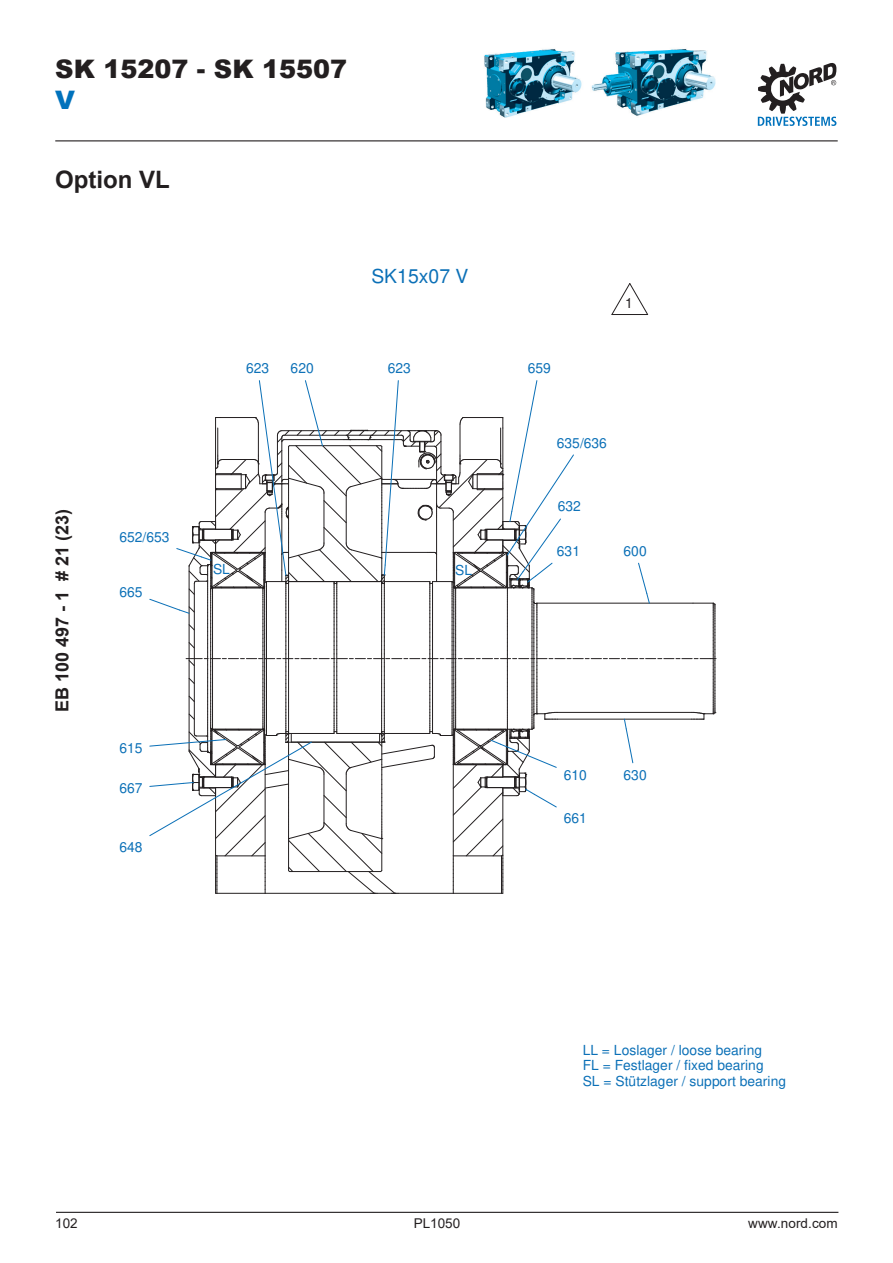
<style>
.page{position:relative;width:893px;height:1263px;background:#fff}
.page>*{position:absolute;margin:0;border:0;box-sizing:border-box;transform-origin:0 0}
.t1{font:900 25.5px "Arial";color:#231f20}
.t2{font:900 25.5px "Arial";color:#0072bc}
.t3{font:700 24px "Arial";color:#231f20}
.t4{font:19.35px "Helvetica";color:#0b70b7}
.t5{font:700 18px "Arial";color:#231f20}
.t6{font:13.8px/15.8px "Helvetica";letter-spacing:.005em;color:#0b70b7}
.t7{font:13.8px "Helvetica";color:#231f20}
.t8{font:13.5px "Arial";letter-spacing:.005em;color:#231f20}
.t9{font:8.4px "Helvetica";color:#231f20}
</style>
<div class="page">
<hr style="left:55px;top:140px;width:783px;height:1px;background:#231f20">
<hr style="left:56px;top:1212px;width:782px;height:1px;background:#231f20">
<img style="left:484px;top:49px;width:232px;height:69px">
<svg style="left:758px;top:63px;width:78px;height:63px"></svg>
<svg style="left:611px;top:283px;width:38px;height:32px"></svg>
<svg style="left:149px;top:380px;width:567px;height:514px"></svg>
<h1 class="t1" style="left:55px;top:51px;width:293px">SK 15207 - SK 15507</h1>
<h1 class="t2" style="left:55px;top:81px;width:21px">V</h1>
<h2 class="t3" style="left:55px;top:162px;width:116px">Option VL</h2>
<h3 class="t5" style="left:49px;top:712px;width:205px;rotate:-90deg">EB 100 497 - 1 # 21 (23)</h3>
<p class="t6" style="left:119px;top:530px;width:51px">652/653</p>
<p class="t6" style="left:119px;top:585px;width:25px">665</p>
<p class="t6" style="left:119px;top:740px;width:25px">615</p>
<p class="t6" style="left:119px;top:780px;width:25px">667</p>
<p class="t6" style="left:119px;top:839px;width:25px">648</p>
<h3 class="t4" style="left:371px;top:265px;width:99px">SK15x07 V</h3>
<p class="t6" style="left:246px;top:360px;width:25px">623</p>
<p class="t6" style="left:291px;top:360px;width:25px">620</p>
<p class="t6" style="left:388px;top:360px;width:25px">623</p>
<p class="t6" style="left:528px;top:360px;width:25px">659</p>
<p class="t7" style="left:625px;top:296px;width:9px">1</p>
<p class="t6" style="left:557px;top:435px;width:52px">635/636</p>
<p class="t6" style="left:213px;top:561px;width:18px">SL</p>
<p class="t6" style="left:455px;top:562px;width:18px">SL</p>
<p class="t6" style="left:558px;top:499px;width:25px">632</p>
<p class="t6" style="left:557px;top:543px;width:25px">631</p>
<p class="t6" style="left:623px;top:543px;width:25px">600</p>
<p class="t6" style="left:564px;top:767px;width:25px">610</p>
<p class="t6" style="left:623px;top:767px;width:25px">630</p>
<p class="t6" style="left:564px;top:810px;width:25px">661</p>
<p class="t6" style="left:583px;top:1042px;width:205px">LL = Loslager / loose bearing<br>FL = Festlager / fixed bearing<br>SL = Stützlager / support bearing</p>
<p class="t8" style="left:55px;top:1214px;width:24px">102</p>
<p class="t8" style="left:414px;top:1214px;width:48px">PL1050</p>
<p class="t8" style="left:748px;top:1214px;width:91px">www.nord.com</p>
<p class="t9" style="left:778px;top:1218px;width:21px">Page</p>
</div>
